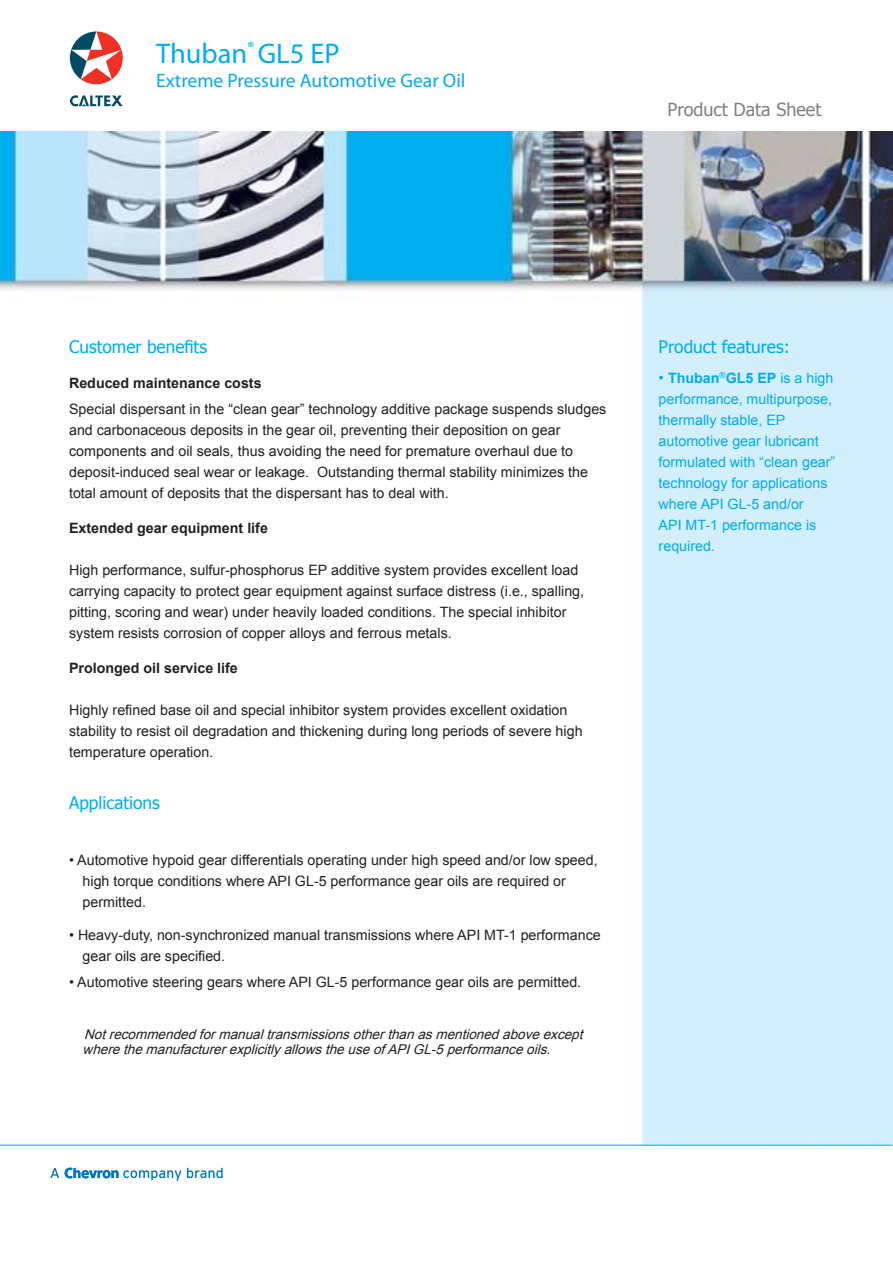
<style>
.page{position:relative;width:893px;height:1263px;background:#fff}
.page>*{position:absolute;margin:0;border:0;box-sizing:border-box;transform-origin:0 0}
.t1{font:28.5px "Myriad Pro";color:#00acee}
.t2{font:19.5px "Myriad Pro";color:#00acee}
.t3{font:18px "Tahoma";color:#808184}
.t4{font:17.25px "Tahoma";color:#00acee}
.t5{font:14.25px/21px "Arial";color:#221f1f}
.t6{font:14.25px/21px "Arial";color:#00acee}
.t7{font:700 14.25px "Arial";color:#221f1f}
.t8{font:italic 13.5px/14.2px "Arial";color:#221f1f}
.s1{font-size:15px}
.s2{font-weight:700}
</style>
<div class="page">
<img style="left:0;top:132px;width:892px;height:1013px">
<hr style="left:0;top:1145px;width:892px;height:1px;background:#00acee">
<svg style="left:70px;top:32px;width:53px;height:52px"></svg>
<svg style="left:70px;top:95px;width:53px;height:11px"></svg>
<svg style="left:50px;top:1168px;width:9px;height:10px"></svg>
<svg style="left:65px;top:1168px;width:116px;height:13px"></svg>
<svg style="left:187px;top:1168px;width:36px;height:10px"></svg>
<h1 class="t1" style="left:156px;top:36px;width:185px">Thuban<sup>®</sup> GL5 EP</h1>
<h2 class="t2" style="left:156px;top:68px;width:311px">Extreme Pressure Automotive Gear Oil</h2>
<p class="t3" style="left:667px;top:97px;width:155px">Product Data Sheet</p>
<p class="t4" style="left:69px;top:335px;width:139px">Customer benefits</p>
<p class="t7" style="left:69px;top:374px;width:194px">Reduced maintenance costs</p>
<p class="t5" style="left:69px;top:398px;width:539px">Special dispersant in the “clean gear” technology additive package suspends sludges and carbonaceous deposits in the gear oil, preventing their deposition on gear components and oil seals, thus avoiding the need for premature overhaul due to deposit-induced seal wear or leakage. Outstanding thermal stability minimizes the total amount of deposits that the dispersant has to deal with.</p>
<p class="t7" style="left:69px;top:519px;width:200px">Extended gear equipment life</p>
<p class="t5" style="left:69px;top:560px;width:516px">High performance, sulfur-phosphorus EP additive system provides excellent load carrying capacity to protect gear equipment against surface distress (i.e., spalling, pitting, scoring and wear) under heavily loaded conditions. The special inhibitor system resists corrosion of copper alloys and ferrous metals.</p>
<p class="t7" style="left:69px;top:659px;width:170px">Prolonged oil service life</p>
<p class="t5" style="left:69px;top:700px;width:515px">Highly refined base oil and special inhibitor system provides excellent oxidation stability to resist oil degradation and thickening during long periods of severe high temperature operation.</p>
<p class="t4" style="left:69px;top:791px;width:92px">Applications</p>
<p class="t5" style="left:83px;top:849px;width:516px;text-indent:-13px">• Automotive hypoid gear differentials operating under high speed and/or low speed, high torque conditions where API GL-5 performance gear oils are required or permitted.</p>
<p class="t5" style="left:83px;top:924px;width:519px;text-indent:-13px">• Heavy-duty, non-synchronized manual transmissions where API MT-1 performance gear oils are specified.</p>
<p class="t5" style="left:69px;top:971px;width:513px">• Automotive steering gears where API GL-5 performance gear oils are permitted.</p>
<p class="t8" style="left:83px;top:1028px;width:506px">Notrecommendedformanualtransmissionsotherthanasmentionedaboveexcept wherethemanufacturerexplicitlyallowstheuseofAPIGL-5performanceoils.</p>
<p class="t4" style="left:658px;top:335px;width:133px">Product features:</p>
<p class="t6" style="left:658px;top:368px;width:178px"><span class="s1">•</span> <span class="s2">Thuban</span><sup>®</sup><span class="s2">GL5 EP</span> is a high performance, multipurpose, thermally stable, EP automotive gear lubricant formulated with “clean gear” technology for applications where API GL-5 and/or<br>API MT-1 performance is required.</p>
</div>
